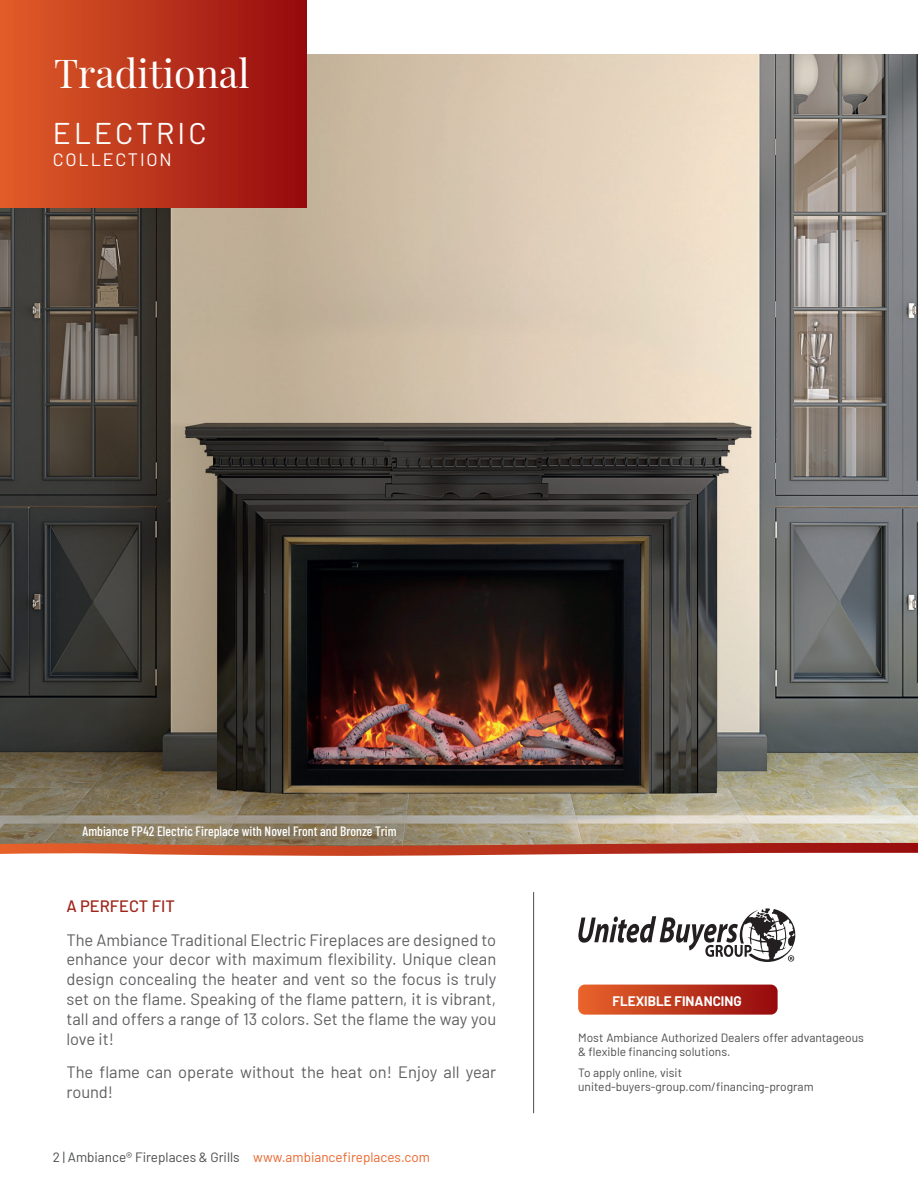
<style>
.page{position:relative;width:918px;height:1188px;background:#fff}
.page>*{position:absolute;margin:0;border:0;box-sizing:border-box;transform-origin:0 0}
.t1{font:39px "Playfair Display";color:#fff}
.t2{font:30px "Barlow";letter-spacing:.1em;color:#fff}
.t3{font:18px "Barlow";letter-spacing:.1em;color:#fff}
.t4{font:16.5px/19.8px "Barlow";color:#5f5f62;text-align:justify}
.t5{font:500 16.5px "Barlow";color:#9e2519}
.t6{font:500 13.5px "Barlow Condensed";color:#fff}
.t7{font:13.5px "Barlow";color:#4b4c4d}
.t8{font:700 13.5px "Barlow";color:#fff}
.t9{font:12px/14.4px "Barlow";color:#4b4c4d}
.s1{color:#ea642b}
</style>
<div class="page">
<img style="left:0;top:54px;width:918px;height:789px">
<svg style="left:578px;top:908px;width:218px;height:54px"></svg>
<hr style="left:533px;top:892px;width:1px;height:221px;background:#4b4c4d">
<div style="left:0;top:0;width:307px;height:207px;background:linear-gradient(to right,#e15e29,#950a0e)"></div>
<svg style="left:0;top:843px;width:918px;height:13px;background:#c35b43"></svg>
<svg style="left:578px;top:985px;width:200px;height:30px;background:#bf3b21"></svg>
<h1 class="t1" style="left:54px;top:43px;width:197px">Traditional</h1>
<h2 class="t2" style="left:53px;top:111px;width:155px">ELECTRIC</h2>
<p class="t3" style="left:53px;top:146px;width:120px">COLLECTION</p>
<p class="t6" style="left:82px;top:823px;width:316px">Ambiance FP42 Electric Fireplace with Novel Front and Bronze Trim</p>
<p class="t5" style="left:66px;top:894px;width:110px">A PERFECT FIT</p>
<p class="t4" style="left:66px;top:929px;width:431px">The Ambiance Traditional Electric Fireplaces are designed to enhance your decor with maximum flexibility. Unique clean design concealing the heater and vent so the focus is truly set on the flame. Speaking of the flame pattern, it is vibrant, tall and offers a range of 13 colors. Set the flame the way you love it!</p>
<p class="t4" style="left:66px;top:1061px;width:431px">The flame can operate without the heat on! Enjoy all year round!</p>
<p class="t7" style="left:53px;top:1147px;width:379px">2 | Ambiance® Fireplaces &amp; Grills <span class="s1">www.ambiancefireplaces.com</span></p>
<p class="t8" style="left:613px;top:991px;width:131px">FLEXIBLE FINANCING</p>
<p class="t9" style="left:578px;top:1029px;width:287px">Most Ambiance Authorized Dealers offer advantageous &amp; flexible financing solutions.</p>
<p class="t9" style="left:578px;top:1065px;width:237px">To apply online, visit united-buyers-group.com/financing-program</p>
</div>
